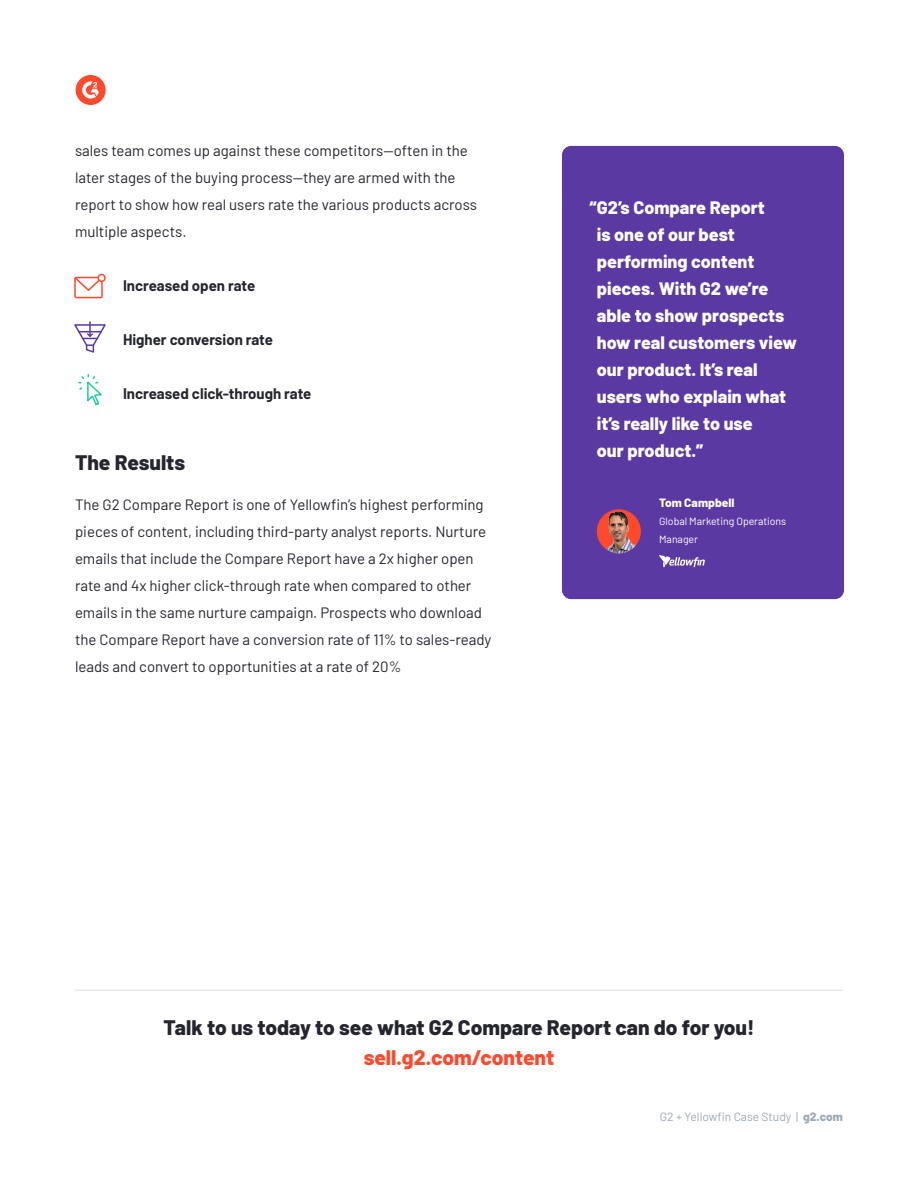
<style>
.page{position:relative;width:918px;height:1188px;background:#fff}
.page>*{position:absolute;margin:0;border:0;box-sizing:border-box;transform-origin:0 0}
.t1{font:800 21px "Barlow";color:#252530}
.t2{font:800 21px "Barlow";color:#ff492c}
.t3{font:800 18px/27px "Barlow";color:#fff}
.t4{font:15px/27px "Barlow";color:#252530}
.t5{font:700 15px "Barlow";color:#252530}
.t6{font:12px "Barlow";color:#9ba9b5}
.t7{font:800 12px "Barlow";color:#fff}
.t8{font:10.5px/18px "Barlow";color:#fff}
.s1{font-weight:800}
</style>
<div class="page">
<div style="left:76px;top:75px;width:30px;height:30px;background:#ff492c;border-radius:50%"></div>
<svg style="left:82px;top:81px;width:17px;height:18px"></svg>
<div style="left:562px;top:146px;width:282px;height:453px;background:#5a39a2;border-radius:9px"></div>
<div style="left:597px;top:509px;width:44px;height:44px;background:#ff492c;border-radius:50%"></div>
<img style="left:600px;top:512px;width:40px;height:41px">
<svg style="left:659px;top:555px;width:46px;height:13px"></svg>
<hr style="left:75px;top:990px;width:768px;height:1px;background:#e9e9ea">
<svg style="left:74px;top:276px;width:29px;height:23px"></svg>
<div style="left:97px;top:274px;width:9px;height:8px;border:2px solid #ff492c;border-radius:50%"></div>
<svg style="left:78px;top:375px;width:24px;height:31px"></svg>
<svg style="left:74px;top:322px;width:32px;height:31px"></svg>
<p class="t4" style="left:75px;top:136px;width:403px">sales team comes up against these competitors—often in the later stages of the buying process—they are armed with the report to show how real users rate the various products across multiple aspects.</p>
<p class="t5" style="left:123px;top:275px;width:134px">Increased open rate</p>
<p class="t5" style="left:123px;top:329px;width:152px">Higher conversion rate</p>
<p class="t5" style="left:123px;top:383px;width:190px">Increased click-through rate</p>
<h1 class="t1" style="left:75px;top:447px;width:112px">The Results</h1>
<p class="t4" style="left:75px;top:490px;width:418px">The G2 Compare Report is one of Yellowfin’s highest performing pieces of content, including third-party analyst reports. Nurture emails that include the Compare Report have a 2x higher open rate and 4x higher click-through rate when compared to other emails in the same nurture campaign. Prospects who download the Compare Report have a conversion rate of 11% to sales-ready leads and convert to opportunities at a rate of 20%</p>
<p class="t3" style="left:597px;top:193px;width:202px;text-indent:-7px">“G2’s Compare Report<br>is one of our best performing content pieces. With G2 we’re able to show prospects how real customers view our product. It’s real users who explain what it’s really like to use<br>our product.”</p>
<p class="t7" style="left:659px;top:494px;width:77px">Tom Campbell</p>
<p class="t8" style="left:659px;top:511px;width:129px">Global Marketing Operations<br>Manager</p>
<h1 class="t1" style="left:163px;top:1012px;width:593px">Talk to us today to see what G2 Compare Report can do for you!</h1>
<h1 class="t2" style="left:364px;top:1042px;width:192px">sell.g2.com/content</h1>
<p class="t6" style="left:660px;top:1108px;width:185px">G2 + Yellowfin Case Study | <span class="s1">g2.com</span></p>
</div>
